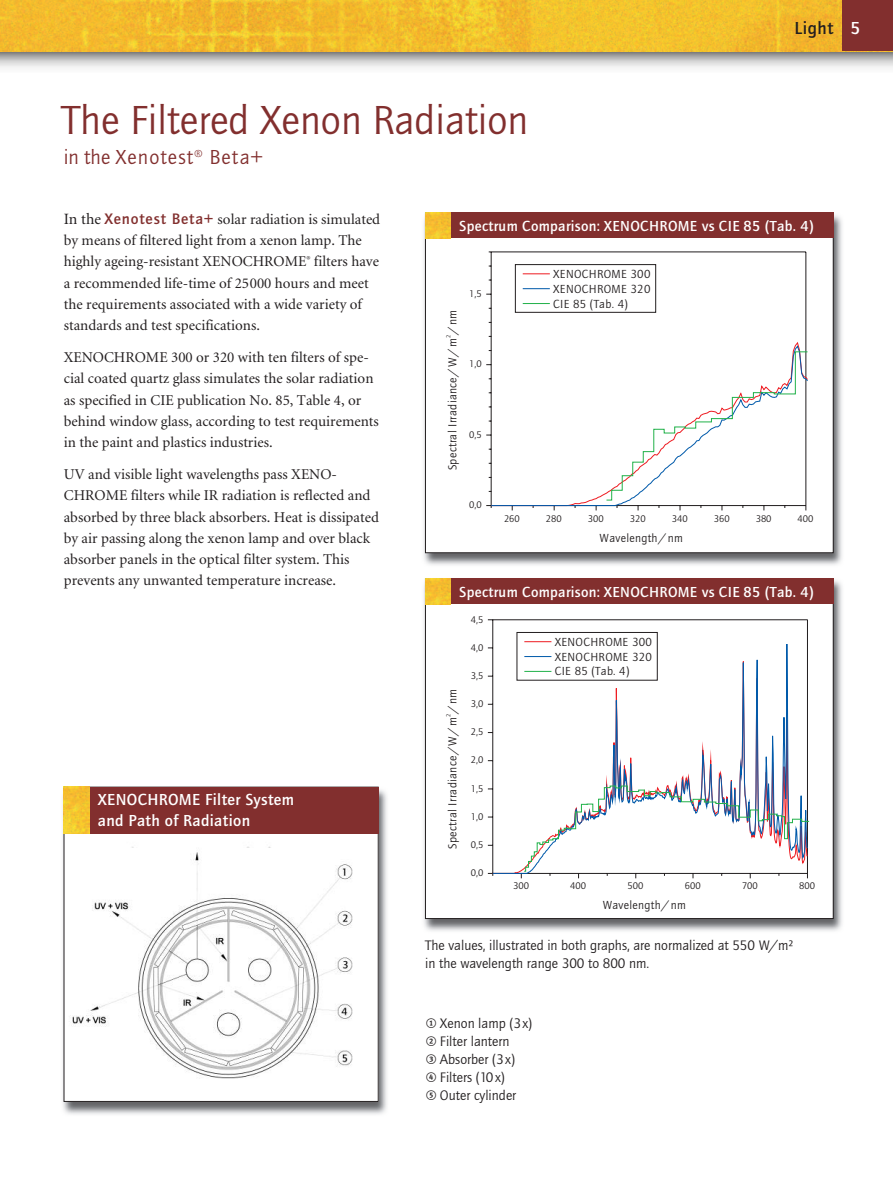
<style>
.page{position:relative;width:893px;height:1191px;background:#fff}
.page>*{position:absolute;margin:0;border:0;box-sizing:border-box;transform-origin:0 0}
.t1{font:42px "Quay Itc T";color:#822f2e}
.t2{font:21px "Quay Itc T";letter-spacing:.055em;color:#822f2e}
.t3{font:700 18px "Quay Itc T";letter-spacing:.035em;color:#231f20}
.t4{font:700 18px "Quay Itc T";color:#fff}
.t5{font:700 16.5px/21px "Quay Itc T";letter-spacing:.02em;color:#fff}
.t6{font:15px/21.3px "Minion";color:#231f20}
.t7{font:700 15px "Quay Itc T";letter-spacing:.02em;color:#fff}
.t8{font:14.25px/18px "Quay Itc T";color:#231f20}
.t9{font:12.15px/14.9px "Quay Itc T";letter-spacing:.025em;color:#231f20;text-align:justify}
.t10{font:12px "Quay Itc T";letter-spacing:.025em;color:#231f20}
.t11{font:9.9px "Quay Itc T";color:#231f20}
.t12{font:6px "Quay Itc T";color:#231f20}
.s1{font-size:15.75px}
.s2{font-family:"Quay Itc T";font-weight:700;font-size:15.75px;color:#822f2e}
</style>
<div class="page">
<img style="left:0;top:51px;width:893px;height:17px">
<img style="left:1px;top:0;width:841px;height:51px">
<div style="left:842px;top:0;width:51px;height:51px;background:#822f2e"></div>
<img style="left:424px;top:212px;width:418px;height:353px">
<div style="left:425px;top:213px;width:408px;height:340px;background:#fff"></div>
<hr style="left:805px;top:252px;width:1px;height:253px;background:#231f20">
<hr style="left:491px;top:252px;width:1px;height:253px;background:#231f20">
<hr style="left:491px;top:251px;width:315px;height:1px;background:#231f20">
<svg style="left:486px;top:505px;width:6px;height:3px"></svg>
<svg style="left:490px;top:344px;width:317px;height:162px"></svg>
<svg style="left:605px;top:351px;width:203px;height:159px"></svg>
<div style="left:515px;top:264px;width:141px;height:49px;border:1px solid #231f20"></div>
<svg style="left:523px;top:273px;width:27px;height:1px"></svg>
<svg style="left:523px;top:288px;width:27px;height:1px"></svg>
<svg style="left:523px;top:303px;width:27px;height:1px"></svg>
<div style="left:425px;top:213px;width:408px;height:25px;background:#822f2e"></div>
<img style="left:425px;top:213px;width:26px;height:25px">
<img style="left:424px;top:578px;width:418px;height:353px">
<div style="left:425px;top:578px;width:408px;height:340px;background:#fff"></div>
<svg style="left:492px;top:619px;width:316px;height:255px"></svg>
<svg style="left:521px;top:785px;width:289px;height:93px"></svg>
<div style="left:517px;top:632px;width:140px;height:48px;background:#fff"></div>
<div style="left:517px;top:632px;width:141px;height:48px;border:1px solid #231f20"></div>
<svg style="left:524px;top:641px;width:27px;height:1px"></svg>
<svg style="left:524px;top:656px;width:27px;height:1px"></svg>
<svg style="left:524px;top:671px;width:27px;height:1px"></svg>
<div style="left:425px;top:578px;width:408px;height:26px;background:#822f2e"></div>
<img style="left:425px;top:578px;width:26px;height:26px">
<img style="left:63px;top:786px;width:324px;height:329px">
<img style="left:66px;top:833px;width:310px;height:266px">
<div style="left:64px;top:787px;width:314px;height:46px;background:#822f2e"></div>
<img style="left:64px;top:787px;width:25px;height:46px">
<p class="t3" style="left:794px;top:17px;width:40px">Light</p>
<p class="t4" style="left:850px;top:17px;width:11px">5</p>
<h1 class="t1" style="left:62px;top:95px;width:468px">The Filtered Xenon Radiation</h1>
<h2 class="t2" style="left:64px;top:145px;width:200px">in the Xenotest<sup>®</sup> Beta+</h2>
<p class="t6" style="left:64px;top:210px;width:318px"><span class="s1">In the</span> <span class="s2">Xenotest Beta+</span> solar radiation is simulated by means of filtered light from a xenon lamp. The highly ageing-resistant XENOCHROME<sup>®</sup> filters have a recommended life-time of 25000 hours and meet the requirements associated with a wide variety of standards and test specifications.</p>
<p class="t6" style="left:64px;top:348px;width:317px">XENOCHROME 300 or 320 with ten filters of spe&shy;cial coated quartz glass simulates the solar radiation as specified in CIE publication No. 85, Table 4, or behind window glass, according to test requirements in the paint and plastics industries.</p>
<p class="t6" style="left:64px;top:465px;width:317px">UV and visible light wavelengths pass XENO-CHROME filters while IR radiation is reflected and absorbed by three black absorbers. Heat is dissipated by air passing along the xenon lamp and over black absorber panels in the optical filter system. This prevents any unwanted temperature increase.</p>
<p class="t5" style="left:98px;top:788px;width:198px">XENOCHROME Filter System and Path of Radiation</p>
<p class="t7" style="left:459px;top:217px;width:356px">Spectrum Comparison: XENOCHROME vs CIE 85 (Tab. 4)</p>
<p class="t10" style="left:445px;top:470px;width:162px;rotate:-90deg">Spectral Irradiance/W/m /nm</p>
<p class="t12" style="left:445px;top:338px;width:5px;rotate:-90deg">2</p>
<p class="t11" style="left:469px;top:288px;width:14px">1,5</p>
<p class="t11" style="left:469px;top:358px;width:14px">1,0</p>
<p class="t11" style="left:469px;top:428px;width:14px">0,5</p>
<p class="t11" style="left:469px;top:499px;width:14px">0,0</p>
<p class="t9" style="left:553px;top:266px;width:99px">XENOCHROME 300<br>XENOCHROME 320<br>CIE 85 (Tab. 4)</p>
<p class="t11" style="left:504px;top:512px;width:17px">260</p>
<p class="t11" style="left:546px;top:512px;width:17px">280</p>
<p class="t11" style="left:588px;top:512px;width:17px">300</p>
<p class="t11" style="left:630px;top:512px;width:17px">320</p>
<p class="t11" style="left:672px;top:512px;width:17px">340</p>
<p class="t11" style="left:714px;top:512px;width:17px">360</p>
<p class="t11" style="left:756px;top:512px;width:17px">380</p>
<p class="t11" style="left:798px;top:512px;width:17px">400</p>
<p class="t9" style="left:600px;top:531px;width:85px">Wavelength/nm</p>
<p class="t7" style="left:459px;top:582px;width:356px">Spectrum Comparison: XENOCHROME vs CIE 85 (Tab. 4)</p>
<p class="t10" style="left:445px;top:849px;width:162px;rotate:-90deg">Spectral Irradiance/W/m /nm</p>
<p class="t12" style="left:445px;top:716px;width:5px;rotate:-90deg">2</p>
<p class="t11" style="left:471px;top:613px;width:14px">4,5</p>
<p class="t11" style="left:471px;top:641px;width:14px">4,0</p>
<p class="t11" style="left:471px;top:669px;width:14px">3,5</p>
<p class="t11" style="left:471px;top:698px;width:14px">3,0</p>
<p class="t11" style="left:471px;top:726px;width:14px">2,5</p>
<p class="t11" style="left:471px;top:754px;width:14px">2,0</p>
<p class="t11" style="left:471px;top:782px;width:14px">1,5</p>
<p class="t11" style="left:471px;top:810px;width:14px">1,0</p>
<p class="t11" style="left:471px;top:839px;width:14px">0,5</p>
<p class="t11" style="left:471px;top:867px;width:14px">0,0</p>
<p class="t9" style="left:555px;top:634px;width:99px">XENOCHROME 300<br>XENOCHROME 320<br>CIE 85 (Tab. 4)</p>
<p class="t11" style="left:513px;top:880px;width:17px">300</p>
<p class="t11" style="left:570px;top:880px;width:17px">400</p>
<p class="t11" style="left:627px;top:880px;width:17px">500</p>
<p class="t11" style="left:685px;top:880px;width:17px">600</p>
<p class="t11" style="left:742px;top:880px;width:17px">700</p>
<p class="t11" style="left:799px;top:880px;width:17px">800</p>
<p class="t9" style="left:603px;top:897px;width:85px">Wavelength/nm</p>
<p class="t8" style="left:425px;top:935px;width:370px">The values, illustrated in both graphs, are normalized at 550 W/m² in the wavelength range 300 to 800 nm.</p>
<p class="t8" style="left:440px;top:1014px;width:94px">Xenon lamp (3x)<br>Filter lantern</p>
<p class="t8" style="left:425px;top:1050px;width:91px">✓ Absorber (3x)</p>
<p class="t8" style="left:440px;top:1068px;width:78px;text-indent:-15px">✔ Filters (10x)<br>Outer cylinder</p>
</div>
